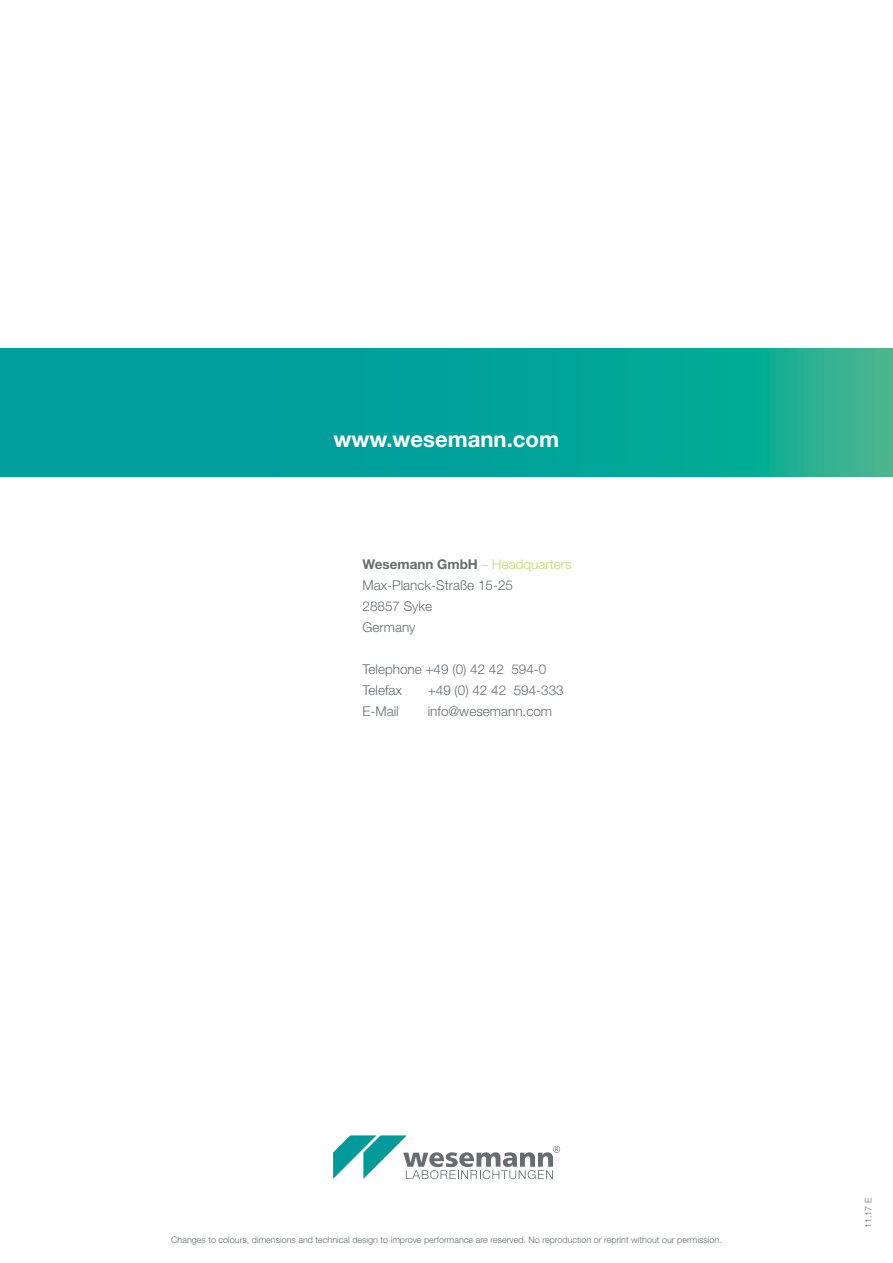
<style>
.page{position:relative;width:893px;height:1263px;background:#fff}
.page>*{position:absolute;margin:0;border:0;box-sizing:border-box;transform-origin:0 0}
.Einleitung{font:700 22.05px "Helvetica Neue LT Std";color:#fff}
.Fliesstext{font:300 13.5px "Helvetica Neue LT Std";color:#676c6f}
.Fliesstext-2{font:300 13.5px "Helvetica Neue LT Std";color:#c6d86b}
.Fliesstext-3{font:300 9px "Helvetica Neue LT Std";color:#676c6f}
.s1{font-weight:700;color:#676c6f}
</style>
<div class="page">
<svg style="left:0;top:349px;width:893px;height:127px;background:#07a498"></svg>
<svg style="left:333px;top:1135px;width:227px;height:44px"></svg>
<p class="Einleitung" style="left:334px;top:425px;width:227px">www.wesemann.com</p>
<p class="Fliesstext-2" style="left:362px;top:556px;width:210px"><span class="s1">Wesemann GmbH</span> – Headquarters</p>
<p class="Fliesstext" style="left:362px;top:577px;width:152px">Max-Planck-Straße 15-25</p>
<p class="Fliesstext" style="left:362px;top:598px;width:71px">28857 Syke</p>
<p class="Fliesstext" style="left:362px;top:619px;width:55px">Germany</p>
<p class="Fliesstext" style="left:362px;top:661px;width:185px">Telephone +49 (0) 42 42 594-0</p>
<p class="Fliesstext" style="left:362px;top:682px;width:41px">Telefax</p>
<p class="Fliesstext" style="left:428px;top:682px;width:137px">+49 (0) 42 42 594-333</p>
<p class="Fliesstext" style="left:362px;top:703px;width:38px">E-Mail</p>
<p class="Fliesstext" style="left:428px;top:703px;width:126px">info@wesemann.com</p>
<p class="Fliesstext-3" style="left:171px;top:1234px;width:552px">Changes to colours, dimensions and technical design to improve performance are reserved. No reproduction or reprint without our permission.</p>
<p class="Fliesstext-3" style="left:863px;top:1228px;width:32px;rotate:-90deg">11.17 E</p>
</div>
